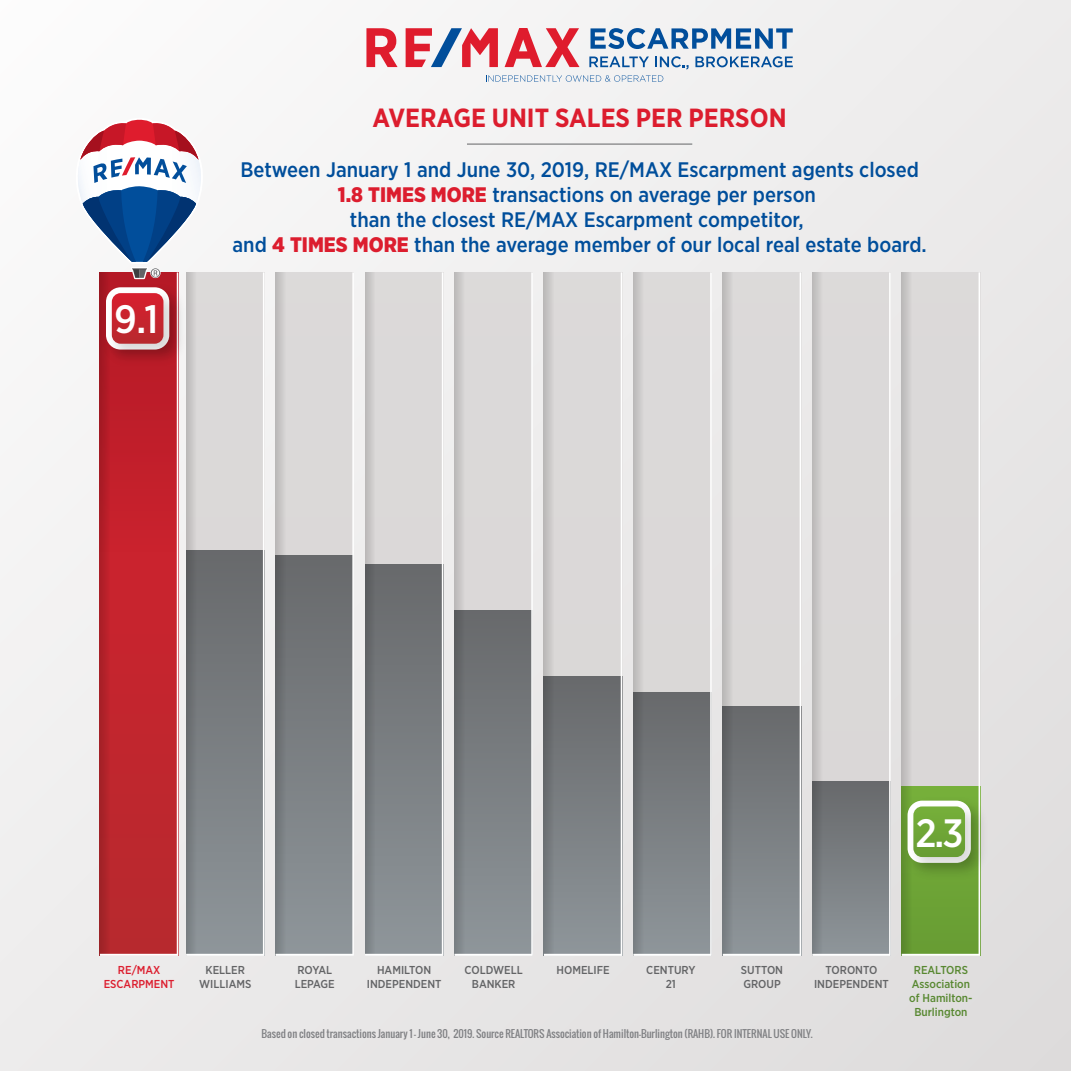
<style>
.page{position:relative;width:1071px;height:1071px;background:#fff}
.page>*{position:absolute;margin:0;border:0;box-sizing:border-box;transform-origin:0 0}
.t1{font:500 39.55px "Gotham Narrow";color:#fff}
.t2{font:700 26.25px "Gotham Narrow";color:#dc1d2e}
.t3{font:500 21px/25.2px "Gotham Narrow";color:#004e9b;text-align:center}
.t4{font:500 11.55px/13.8px "Gotham Narrow";color:#636466;text-align:center}
.t5{font:500 11.55px/13.8px "Gotham Narrow";color:#588831;text-align:center}
.t6{font:500 11.55px/13.8px "Gotham Narrow";color:#dc1d2e;text-align:center}
.t7{font:10.15px "Oswald";color:#808184}
.s1{font-weight:900;color:#dc1d2e}
</style>
<div class="page">
<div style="left:0;top:0;width:1071px;height:1071px;background:linear-gradient(to right,#f5f4f4,#e6e5e5)"></div>
<svg style="left:100px;top:374px;width:78px;height:582px;background:#c02730"></svg>
<img style="left:97px;top:279px;width:89px;height:95px">
<img style="left:102px;top:283px;width:84px;height:84px">
<svg style="left:112px;top:293px;width:51px;height:51px;background:#c82a33"></svg>
<svg style="left:186px;top:272px;width:79px;height:684px;background:#a2a4a5"></svg>
<svg style="left:276px;top:272px;width:78px;height:684px;background:#9fa0a2"></svg>
<svg style="left:365px;top:272px;width:78px;height:684px;background:#a0a1a3"></svg>
<svg style="left:454px;top:272px;width:79px;height:684px;background:#aaabad"></svg>
<svg style="left:544px;top:272px;width:78px;height:684px;background:#afb0b1"></svg>
<svg style="left:633px;top:272px;width:79px;height:684px;background:#b5b5b6"></svg>
<svg style="left:723px;top:272px;width:78px;height:684px;background:#b3b3b4"></svg>
<svg style="left:812px;top:272px;width:79px;height:684px;background:#c1c0c1"></svg>
<svg style="left:902px;top:272px;width:78px;height:684px;background:#ccd0c3"></svg>
<svg style="left:75px;top:118px;width:128px;height:161px"></svg>
<svg style="left:486px;top:75px;width:177px;height:7px"></svg>
<svg style="left:591px;top:28px;width:202px;height:21px"></svg>
<svg style="left:589px;top:56px;width:60px;height:11px"></svg>
<svg style="left:655px;top:56px;width:34px;height:13px"></svg>
<svg style="left:695px;top:56px;width:98px;height:11px"></svg>
<svg style="left:366px;top:28px;width:214px;height:39px"></svg>
<hr style="left:467px;top:144px;width:225px;height:1px;background:#636466">
<img style="left:899px;top:790px;width:96px;height:97px">
<img style="left:904px;top:797px;width:84px;height:84px">
<svg style="left:913px;top:806px;width:52px;height:51px;background:#74a93e"></svg>
<h1 class="t1" style="left:114px;top:294px;width:46px">9.1</h1>
<p class="t2" style="left:373px;top:101px;width:415px">AVERAGE UNIT SALES PER PERSON</p>
<p class="t3" style="left:233px;top:156px;width:696px">Between January 1 and June 30, 2019, RE/MAX Escarpment agents closed <span class="s1">1.8 TIMES MORE</span> transactions on average per person<br>than the closest RE/MAX Escarpment competitor,<br>and <span class="s1">4 TIMES MORE</span> than the average member of our local real estate board.</p>
<h1 class="t1" style="left:915px;top:808px;width:50px">2.3</h1>
<p class="t6" style="left:104px;top:963px;width:72px">RE/MAX<br>ESCARPMENT</p>
<p class="t4" style="left:199px;top:963px;width:54px">KELLER<br>WILLIAMS</p>
<p class="t4" style="left:295px;top:963px;width:42px;text-align:left">ROYAL<br>LEPAGE</p>
<p class="t4" style="left:367px;top:963px;width:76px">HAMILTON<br>INDEPENDENT</p>
<p class="t4" style="left:465px;top:963px;width:60px">COLDWELL<br>BANKER</p>
<p class="t4" style="left:557px;top:963px;width:55px">HOMELIFE</p>
<p class="t4" style="left:646px;top:963px;width:51px">CENTURY<br>21</p>
<p class="t4" style="left:741px;top:963px;width:44px;text-align:left">SUTTON<br>GROUP</p>
<p class="t4" style="left:814px;top:963px;width:76px">TORONTO<br>INDEPENDENT</p>
<p class="t5" style="left:909px;top:963px;width:65px">REALTORS<br>Association of Hamilton-<br>Burlington</p>
<p class="t7" style="left:262px;top:1026px;width:553px">Based on closed transactions January 1 - June 30, 2019. Source REALTORS Association of Hamilton-Burlington (RAHB). FOR INTERNAL USE ONLY.</p>
</div>
